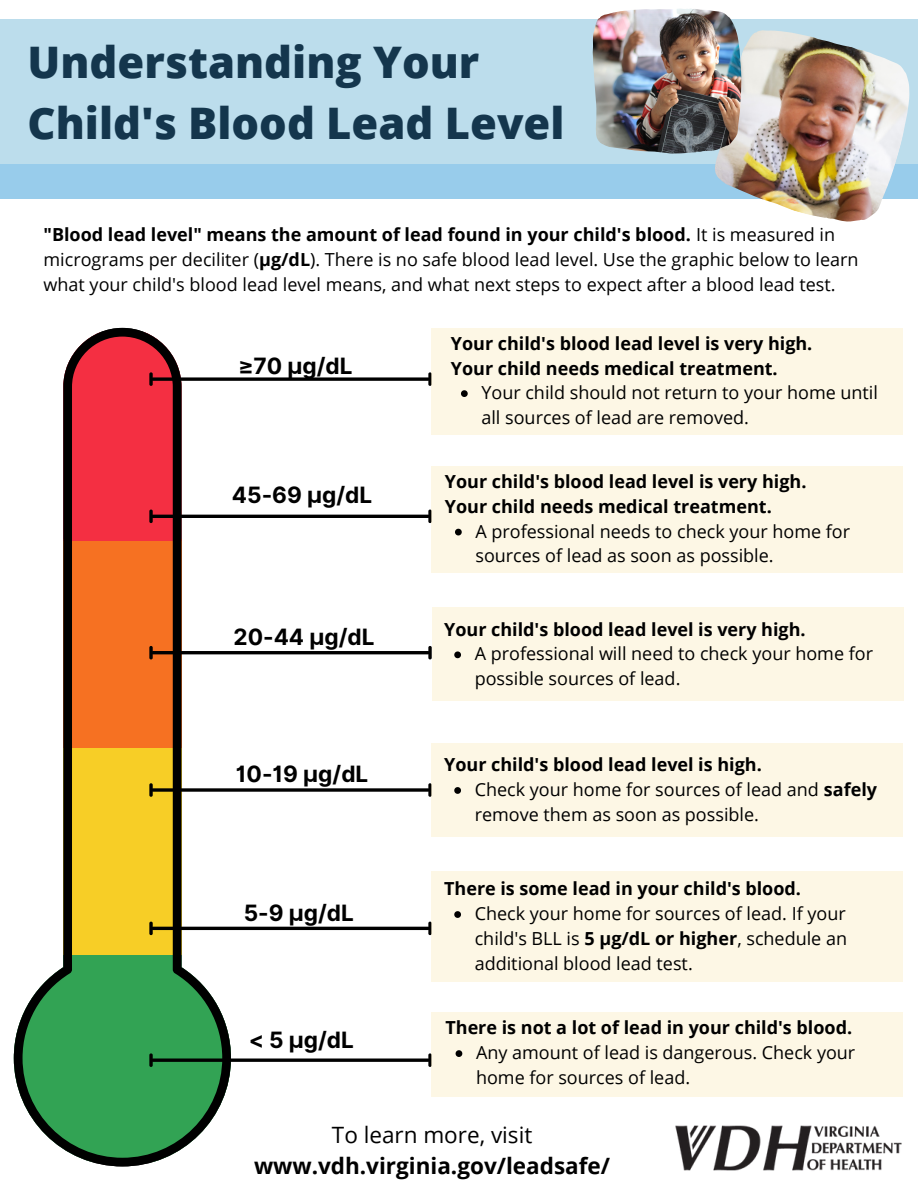
<style>
.page{position:relative;width:918px;height:1188px;background:#fff}
.page>*{position:absolute;margin:0;border:0;box-sizing:border-box;transform-origin:0 0}
.t1{font:800 43.5px/60.8px "Open Sans";color:#14364d}
.t2{font:700 22.5px "Inter";color:#000}
.t3{font:700 22.5px "Open Sans";color:#000}
.t4{font:22.5px "Open Sans";color:#000}
.t5{font:18px/24.8px "Open Sans";color:#000}
.t6{font:700 18px/24.8px "Open Sans";color:#000}
.s1{font-weight:700}
</style>
<div class="page">
<svg style="left:14px;top:328px;width:217px;height:838px"></svg>
<svg style="left:153px;top:1058px;width:275px;height:4px"></svg>
<svg style="left:149px;top:1053px;width:4px;height:14px"></svg>
<svg style="left:428px;top:1053px;width:3px;height:14px"></svg>
<hr style="left:153px;top:927px;width:275px;height:3px;background:#000">
<svg style="left:149px;top:922px;width:4px;height:13px"></svg>
<svg style="left:428px;top:922px;width:4px;height:13px"></svg>
<svg style="left:153px;top:788px;width:275px;height:4px"></svg>
<svg style="left:149px;top:783px;width:4px;height:14px"></svg>
<svg style="left:428px;top:783px;width:3px;height:14px"></svg>
<hr style="left:153px;top:651px;width:275px;height:3px;background:#000">
<svg style="left:149px;top:646px;width:4px;height:13px"></svg>
<svg style="left:428px;top:646px;width:4px;height:13px"></svg>
<hr style="left:153px;top:515px;width:275px;height:3px;background:#000">
<svg style="left:428px;top:510px;width:3px;height:13px"></svg>
<svg style="left:181px;top:377px;width:247px;height:4px"></svg>
<svg style="left:63px;top:332px;width:118px;height:209px"></svg>
<svg style="left:428px;top:372px;width:3px;height:14px"></svg>
<div style="left:0;top:19px;width:918px;height:158px;background:#bcddec"></div>
<div style="left:0;top:164px;width:918px;height:35px;background:#98cceb"></div>
<img style="left:715px;top:30px;width:194px;height:192px">
<img style="left:593px;top:8px;width:148px;height:145px">
<img style="left:675px;top:1125px;width:227px;height:46px">
<div style="left:431px;top:1012px;width:472px;height:84px;background:#fdf7e5"></div>
<svg style="left:456px;top:1050px;width:6px;height:7px"></svg>
<div style="left:431px;top:743px;width:472px;height:94px;background:#fdf7e5"></div>
<svg style="left:454px;top:787px;width:7px;height:7px"></svg>
<div style="left:432px;top:608px;width:472px;height:93px;background:#fdf7e5"></div>
<svg style="left:454px;top:651px;width:7px;height:7px"></svg>
<div style="left:431px;top:466px;width:472px;height:107px;background:#fdf7e5"></div>
<svg style="left:455px;top:529px;width:7px;height:6px"></svg>
<div style="left:431px;top:328px;width:472px;height:106px;background:#fdf7e5"></div>
<svg style="left:461px;top:390px;width:7px;height:7px"></svg>
<div style="left:432px;top:871px;width:471px;height:111px;background:#fdf7e5"></div>
<svg style="left:454px;top:911px;width:7px;height:7px"></svg>
<h1 class="t1" style="left:28px;top:31px;width:538px">Understanding Your<br>Child's Blood Lead Level</h1>
<p class="t5" style="left:44px;top:222px;width:817px"><span class="s1">"Blood lead level" means the amount of lead found in your child's blood.</span> It is measured in micrograms per deciliter (<span class="s1">μg/dL</span>). There is no safe blood lead level. Use the graphic below to learn what your child's blood lead level means, and what next steps to expect after a blood lead test.</p>
<p class="t2" style="left:238px;top:352px;width:116px">≥70 μg/dL</p>
<p class="t2" style="left:232px;top:481px;width:142px">45-69 μg/dL</p>
<p class="t2" style="left:234px;top:624px;width:142px">20-44 μg/dL</p>
<p class="t2" style="left:236px;top:760px;width:134px">10-19 μg/dL</p>
<p class="t2" style="left:244px;top:899px;width:112px">5-9 μg/dL</p>
<p class="t2" style="left:249px;top:1026px;width:107px">&lt; 5 μg/dL</p>
<p class="t6" style="left:451px;top:330px;width:363px">Your child's blood lead level is very high.<br>Your child needs medical treatment.</p>
<p class="t5" style="left:481px;top:380px;width:398px">Your child should not return to your home until all sources of lead are removed.</p>
<p class="t6" style="left:445px;top:469px;width:363px">Your child's blood lead level is very high.<br>Your child needs medical treatment.</p>
<p class="t5" style="left:475px;top:518px;width:376px">A professional needs to check your home for sources of lead as soon as possible.</p>
<p class="t6" style="left:444px;top:616px;width:363px">Your child's blood lead level is very high.</p>
<p class="t5" style="left:475px;top:641px;width:400px">A professional will need to check your home for possible sources of lead.</p>
<p class="t6" style="left:444px;top:752px;width:319px">Your child's blood lead level is high.</p>
<p class="t5" style="left:475px;top:777px;width:404px">Check your home for sources of lead and <span class="s1">safely </span>remove them as soon as possible.</p>
<p class="t6" style="left:444px;top:876px;width:358px">There is some lead in your child's blood.</p>
<p class="t5" style="left:475px;top:901px;width:374px;text-align:justify">Check your home for sources of lead. If your child's BLL is <span class="s1">5 μg/dL or higher</span>, schedule an additional blood lead test.</p>
<p class="t6" style="left:445px;top:1015px;width:408px">There is not a lot of lead in your child's blood.</p>
<p class="t5" style="left:476px;top:1040px;width:381px">Any amount of lead is dangerous. Check your home for sources of lead.</p>
<p class="t4" style="left:332px;top:1119px;width:202px">To learn more, visit</p>
<p class="t3" style="left:254px;top:1150px;width:358px">www.vdh.virginia.gov/leadsafe/</p>
</div>
